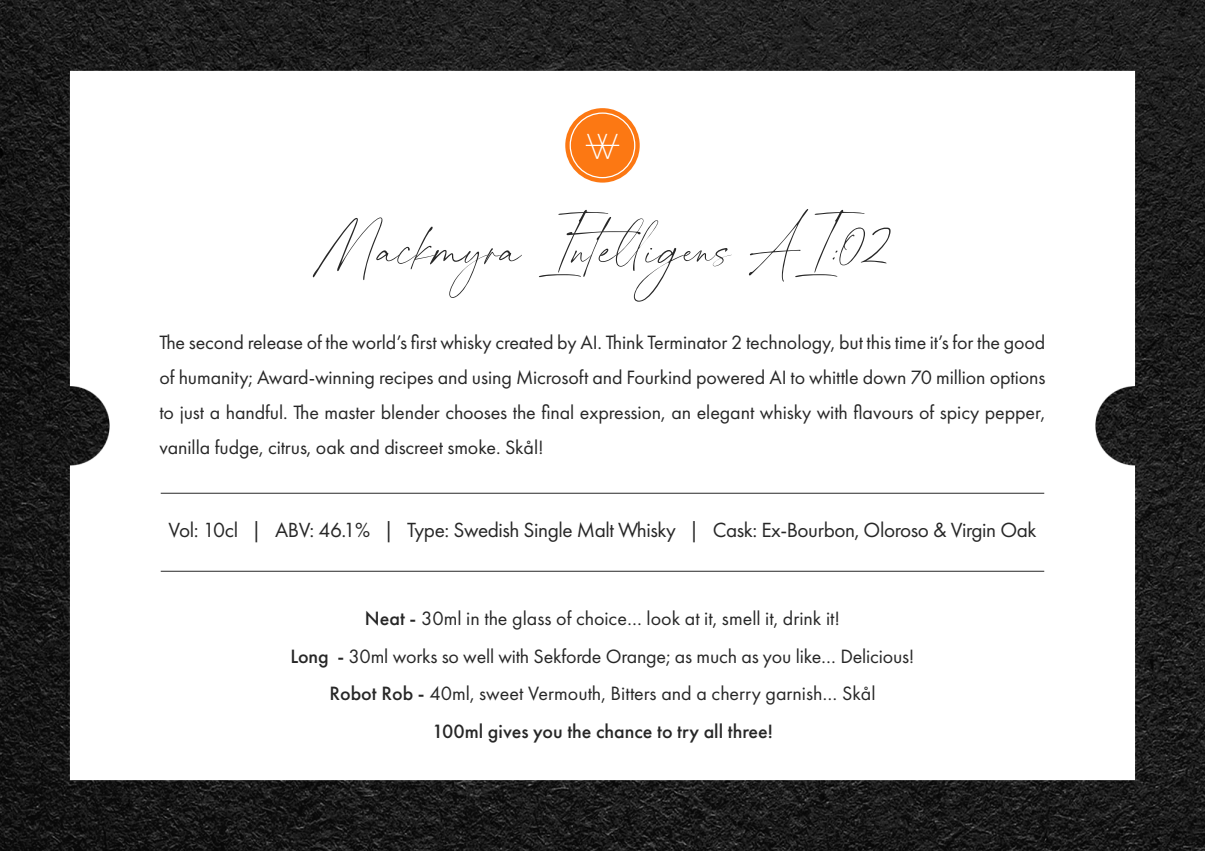
<style>
.page{position:relative;width:1205px;height:851px;background:#fff}
.page>*{position:absolute;margin:0;border:0;box-sizing:border-box;transform-origin:0 0}
.t1{font:50px "theartisan";letter-spacing:.01em;color:#272727}
.t2{font:36.25px "Particle";color:#fff}
.t3{font:21.25px "Futura PT";letter-spacing:-.02em;color:#272727}
.t4{font:20px/37.5px "Futura PT";letter-spacing:-.005em;color:#272727;text-align:center}
.s1{font-weight:500}
</style>
<div class="page">
<img style="left:0;top:0;width:1205px;height:850px">
<div style="left:565px;top:108px;width:75px;height:74px;background:#fc7813;border-radius:50%"></div>
<hr style="left:586px;top:145px;width:33px;height:1px;background:#fff">
<div style="left:569px;top:112px;width:66px;height:66px;border:1px solid #fff;border-radius:50%"></div>
<hr style="left:161px;top:492px;width:883px;height:1px;background:#272727">
<hr style="left:161px;top:570px;width:883px;height:1px;background:#272727">
<h2 class="t2" style="left:587px;top:130px;width:33px">W</h2>
<h1 class="t1" style="left:313px;top:219px;width:581px">Mackmyra Intelligens AI:02</h1>
<p class="t4" style="left:159px;top:324px;width:887px;line-height:35px;text-align:justify">The second release of the world’s first whisky created by AI. Think Terminator 2 technology, but this time it’s for the good of humanity; Award-winning recipes and using Microsoft and Fourkind powered AI to whittle down 70 million options to just a handful. The master blender chooses the final expression, an elegant whisky with flavours of spicy pepper, vanilla fudge, citrus, oak and discreet smoke. Skål!</p>
<p class="t3" style="left:168px;top:517px;width:869px">Vol: 10cl | ABV: 46.1% | Type: Swedish Single Malt Whisky | Cask: Ex-Bourbon, Oloroso &amp; Virgin Oak</p>
<p class="t4" style="left:290px;top:599px;width:625px"><span class="s1">Neat -</span> 30ml in the glass of choice… look at it, smell it, drink it!<br><span class="s1">Long -</span> 30ml works so well with Sekforde Orange; as much as you like… Delicious!<br><span class="s1">Robot Rob -</span> 40ml, sweet Vermouth, Bitters and a cherry garnish… Skål<br><span class="s1">100ml gives you the chance to try all three!</span></p>
</div>
